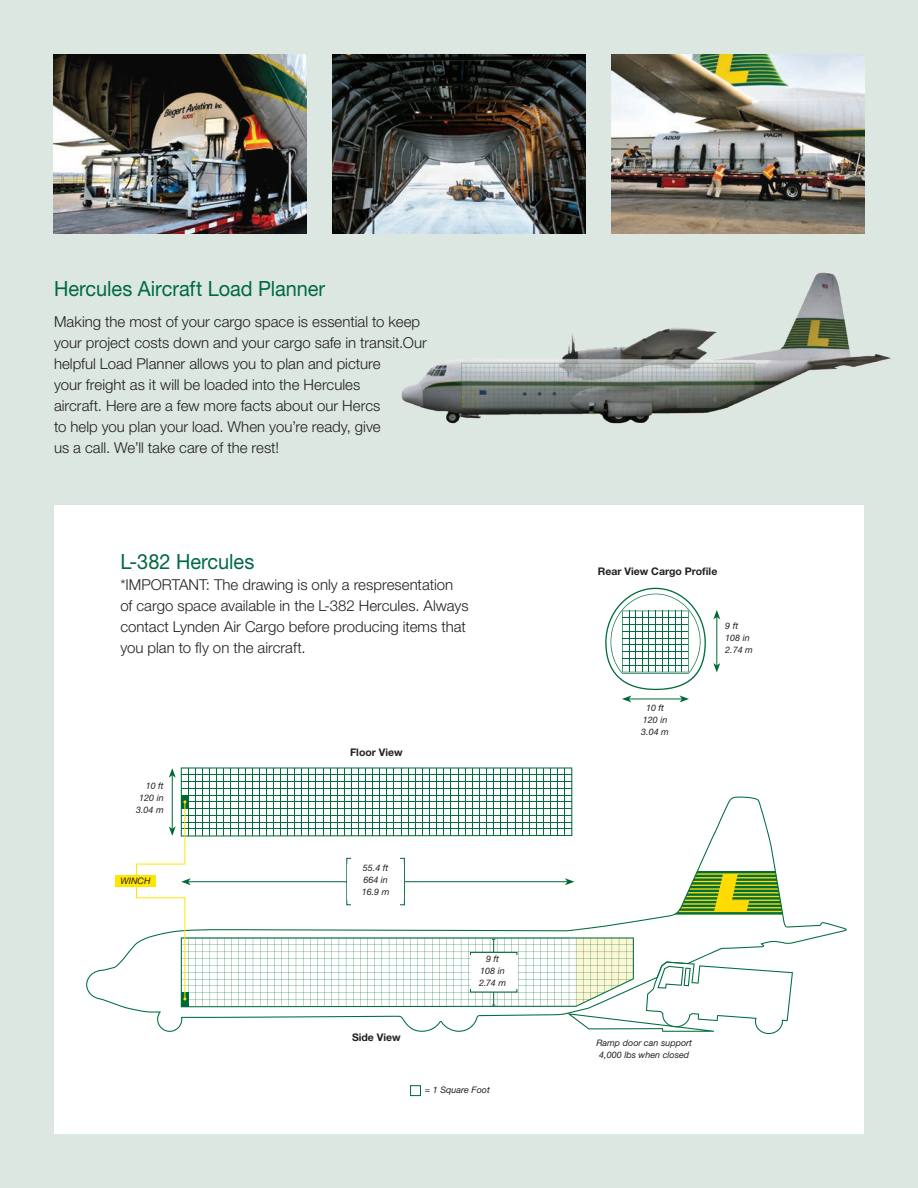
<style>
.page{position:relative;width:918px;height:1188px;background:#dbe7e0}
.page>*{position:absolute;margin:0;border:0;box-sizing:border-box;transform-origin:0 0}
.t1{font:21px "Helvetica Neue LT Std";letter-spacing:-.005em;color:#006a41;scale:.95 1}
.t2{font:300 15px/21px "Helvetica Neue LT Std";color:#231f20}
.t3{font:700 10.5px "Helvetica Neue LT Std";color:#231f20}
.t4{font:italic 9px/12px "Helvetica Neue LT Std";color:#231f20;text-align:center}
</style>
<div class="page">
<img style="left:54px;top:54px;width:252px;height:180px">
<img style="left:333px;top:54px;width:252px;height:180px">
<img style="left:612px;top:54px;width:252px;height:180px">
<div style="left:54px;top:506px;width:810px;height:628px;background:#fff"></div>
<hr style="left:716px;top:617px;width:1px;height:48px;background:#006737">
<svg style="left:713px;top:610px;width:7px;height:9px"></svg>
<svg style="left:713px;top:663px;width:7px;height:10px"></svg>
<div style="left:410px;top:1085px;width:11px;height:11px;border:1px solid #006737"></div>
<svg style="left:136px;top:767px;width:671px;height:267px"></svg>
<img style="left:401px;top:272px;width:490px;height:152px">
<svg style="left:605px;top:588px;width:101px;height:114px"></svg>
<hr style="left:623px;top:618px;width:65px;height:1px;background:#006f3c">
<hr style="left:623px;top:624px;width:65px;height:1px;background:#006f3c">
<hr style="left:623px;top:631px;width:65px;height:1px;background:#006f3c">
<hr style="left:623px;top:638px;width:65px;height:1px;background:#006f3c">
<hr style="left:623px;top:645px;width:65px;height:1px;background:#006f3c">
<hr style="left:623px;top:652px;width:65px;height:1px;background:#006f3c">
<hr style="left:623px;top:658px;width:65px;height:1px;background:#006f3c">
<hr style="left:623px;top:665px;width:65px;height:1px;background:#006f3c">
<hr style="left:629px;top:611px;width:1px;height:61px;background:#006f3c">
<hr style="left:636px;top:611px;width:1px;height:61px;background:#006f3c">
<hr style="left:642px;top:611px;width:1px;height:61px;background:#006f3c">
<hr style="left:649px;top:611px;width:1px;height:61px;background:#006f3c">
<hr style="left:655px;top:611px;width:1px;height:61px;background:#006f3c">
<hr style="left:662px;top:611px;width:1px;height:61px;background:#006f3c">
<hr style="left:669px;top:611px;width:1px;height:61px;background:#006f3c">
<hr style="left:675px;top:611px;width:1px;height:61px;background:#006f3c">
<hr style="left:682px;top:611px;width:1px;height:61px;background:#006f3c">
<h1 class="t1" style="left:54px;top:276px;width:287px">Hercules Aircraft Load Planner</h1>
<p class="t2" style="left:54px;top:311px;width:374px">Making the most of your cargo space is essential to keep your project costs down and your cargo safe in transit.Our helpful Load Planner allows you to plan and picture<br>your freight as it will be loaded into the Hercules<br>aircraft. Here are a few more facts about our Hercs<br>to help you plan your load. When you’re ready, give<br>us a call. We’ll take care of the rest!</p>
<h1 class="t1" style="left:120px;top:549px;width:143px">L-382 Hercules</h1>
<p class="t2" style="left:120px;top:573px;width:350px">*IMPORTANT: The drawing is only a respresentation of cargo space available in the L-382 Hercules. Always contact Lynden Air Cargo before producing items that you plan to fly on the aircraft.</p>
<p class="t4" style="left:136px;top:779px;width:29px;text-align:right">10 ft<br>120 in<br>3.04 m</p>
<p class="t4" style="left:120px;top:875px;width:32px">WINCH</p>
<p class="t3" style="left:350px;top:745px;width:54px">Floor View</p>
<p class="t4" style="left:362px;top:861px;width:29px;text-align:left">55.4 ft<br>664 in<br>16.9 m</p>
<p class="t3" style="left:352px;top:1031px;width:50px">Side View</p>
<p class="t4" style="left:479px;top:953px;width:28px">9 ft<br>108 in<br>2.74 m</p>
<p class="t4" style="left:425px;top:1084px;width:66px">= 1 Square Foot</p>
<p class="t3" style="left:598px;top:565px;width:121px">Rear View Cargo Profile</p>
<p class="t4" style="left:725px;top:620px;width:29px;text-align:left">9 ft<br>108 in<br>2.74 m</p>
<p class="t4" style="left:641px;top:702px;width:29px">10 ft<br>120 in<br>3.04 m</p>
<p class="t4" style="left:596px;top:1037px;width:97px">Ramp door can support<br>4,000 lbs when closed</p>
</div>
